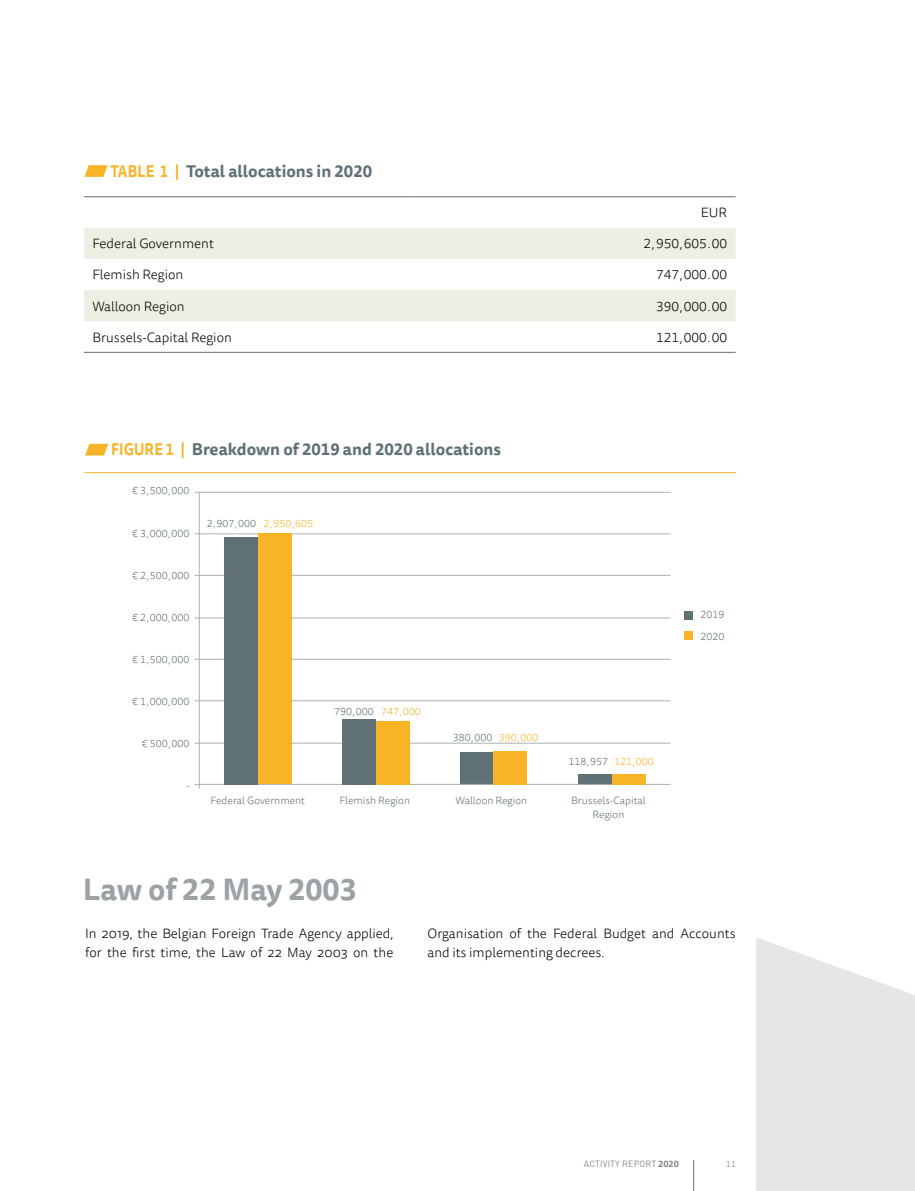
<style>
.page{position:relative;width:915px;height:1191px;background:#fff}
.page>*{position:absolute;margin:0;border:0;box-sizing:border-box;transform-origin:0 0}
.t1{font:700 30px "Tisa Sans Pro";color:#9ba3a6}
.t2{font:700 16.5px "Tisa Sans Pro";color:#5f7175}
.t3{font:300 13.5px/19.5px "Tisa Sans Pro";color:#000}
.t4{font:300 10.5px/22.5px "Tisa Sans Pro";color:#5f7175}
.t5{font:9px "DINOT";letter-spacing:.01em;color:#878787}
.t6{font:300 9px "Tisa Sans Pro";color:#878787}
.s1{color:#f8b327}
.s2{font-family:"Tisa Sans Pro";font-weight:700}
</style>
<div class="page">
<hr style="left:693px;top:1160px;width:1px;height:31px;background:#706f6f">
<svg style="left:84px;top:228px;width:651px;height:93px;fill:#edefe4"></svg>
<hr style="left:84px;top:352px;width:325px;height:1px;background:#5f7175">
<hr style="left:409px;top:352px;width:326px;height:1px;background:#5f7175">
<hr style="left:84px;top:196px;width:325px;height:1px;background:#5f7175">
<hr style="left:409px;top:196px;width:326px;height:1px;background:#5f7175">
<svg style="left:84px;top:165px;width:24px;height:12px"></svg>
<div style="left:459px;top:752px;width:34px;height:32px;background:#5f7175"></div>
<div style="left:577px;top:774px;width:34px;height:10px;background:#5f7175"></div>
<svg style="left:85px;top:444px;width:23px;height:11px"></svg>
<hr style="left:84px;top:472px;width:652px;height:1px;background:#f9b735">
<hr style="left:194px;top:784px;width:476px;height:1px;background:#abb1b4">
<hr style="left:194px;top:743px;width:476px;height:1px;background:#abb1b4">
<hr style="left:194px;top:700px;width:476px;height:1px;background:#abb1b4">
<hr style="left:194px;top:659px;width:476px;height:1px;background:#abb1b4">
<hr style="left:194px;top:617px;width:476px;height:1px;background:#abb1b4">
<hr style="left:194px;top:575px;width:476px;height:1px;background:#abb1b4">
<hr style="left:194px;top:533px;width:476px;height:1px;background:#abb1b4">
<hr style="left:194px;top:492px;width:476px;height:1px;background:#abb1b4">
<div style="left:683px;top:611px;width:9px;height:8px;background:#5f7175"></div>
<div style="left:683px;top:631px;width:9px;height:9px;background:#f8b327"></div>
<hr style="left:199px;top:492px;width:1px;height:296px;background:#abb1b4">
<div style="left:375px;top:720px;width:34px;height:64px;background:#f8b327"></div>
<div style="left:493px;top:751px;width:34px;height:33px;background:#f8b327"></div>
<div style="left:611px;top:774px;width:34px;height:10px;background:#f8b327"></div>
<div style="left:224px;top:537px;width:34px;height:247px;background:#5f7175"></div>
<div style="left:341px;top:719px;width:34px;height:65px;background:#5f7175"></div>
<div style="left:258px;top:533px;width:34px;height:251px;background:#f8b327"></div>
<svg style="left:756px;top:938px;width:158px;height:253px"></svg>
<p class="t2" style="left:110px;top:159px;width:263px"><span class="s1">TABLE 1 |</span> Total allocations in 2020</p>
<p class="t3" style="left:700px;top:203px;width:28px">EUR</p>
<p class="t3" style="left:92px;top:234px;width:123px">Federal Government</p>
<p class="t3" style="left:643px;top:234px;width:85px">2,950,605.00</p>
<p class="t3" style="left:92px;top:265px;width:92px">Flemish Region</p>
<p class="t3" style="left:655px;top:265px;width:73px">747,000.00</p>
<p class="t3" style="left:92px;top:297px;width:94px">Walloon Region</p>
<p class="t3" style="left:655px;top:297px;width:73px">390,000.00</p>
<p class="t3" style="left:92px;top:328px;width:141px">Brussels-Capital Region</p>
<p class="t3" style="left:655px;top:328px;width:73px">121,000.00</p>
<p class="t2" style="left:111px;top:437px;width:391px"><span class="s1">FIGURE 1 |</span> Breakdown of 2019 and 2020 allocations</p>
<p class="t4" style="left:132px;top:480px;width:59px">€ 3,500,000</p>
<p class="t4" style="left:132px;top:522px;width:59px">€ 3,000,000</p>
<p class="t4" style="left:132px;top:564px;width:59px">€ 2,500,000</p>
<p class="t4" style="left:132px;top:606px;width:59px">€ 2,000,000</p>
<p class="t4" style="left:132px;top:648px;width:59px">€ 1,500,000</p>
<p class="t4" style="left:132px;top:690px;width:59px">€ 1,000,000</p>
<p class="t4" style="left:142px;top:732px;width:49px">€ 500,000</p>
<p class="t4" style="left:186px;top:774px;width:5px">-</p>
<p class="t4" style="left:207px;top:512px;width:107px">2,907,000 <span class="s1">2,950,605</span></p>
<p class="t4" style="left:334px;top:700px;width:88px">790,000 <span class="s1">747,000</span></p>
<p class="t4" style="left:452px;top:726px;width:87px">380,000 <span class="s1">390,000</span></p>
<p class="t4" style="left:568px;top:750px;width:87px">118,957 <span class="s1">121,000</span></p>
<p class="t4" style="left:210px;top:790px;width:96px">Federal Government</p>
<p class="t4" style="left:339px;top:790px;width:72px">Flemish Region</p>
<p class="t4" style="left:455px;top:790px;width:73px">Walloon Region</p>
<p class="t4" style="left:571px;top:794px;width:76px;line-height:13.5px;text-align:center">Brussels-Capital<br>Region</p>
<h1 class="t1" style="left:83px;top:867px;width:275px">Law of 22 May 2003</h1>
<p class="t4" style="left:700px;top:603px;width:25px">2019<br>2020</p>
<p class="t3" style="left:85px;top:923px;width:310px">In 2019, the Belgian Foreign Trade Agency applied, for the first time, the Law of 22 May 2003 on the</p>
<p class="t3" style="left:427px;top:923px;width:309px">Organisation of the Federal Budget and Accounts and its implementing decrees.</p>
<p class="t5" style="left:583px;top:1157px;width:96px">ACTIVITY REPORT <span class="s2">2020</span></p>
<p class="t6" style="left:725px;top:1158px;width:12px">11</p>
</div>
